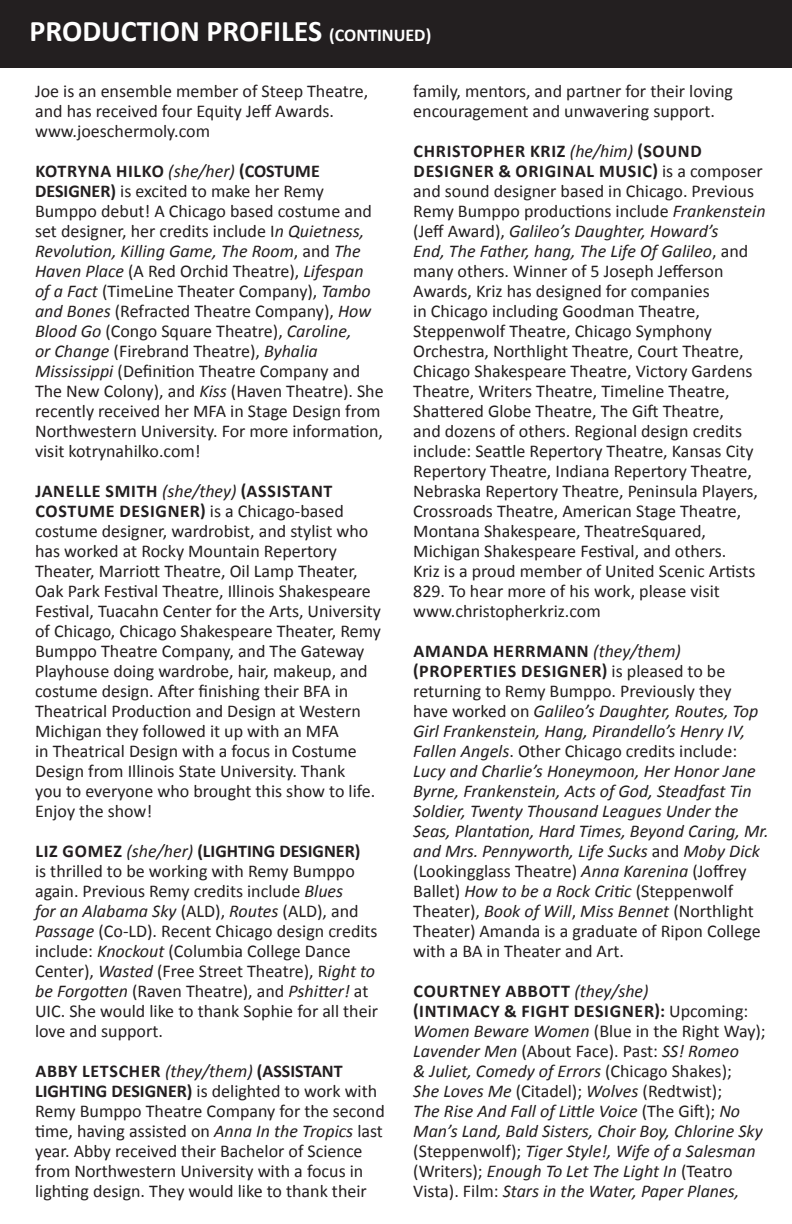
<style>
.page{position:relative;width:792px;height:1224px;background:#fff}
.page>*{position:absolute;margin:0;border:0;box-sizing:border-box;transform-origin:0 0}
.t1{font:700 30px "Calibri";color:#fff}
.t2{font:18px/20px "Calibri";color:#231f20}
.t3{font:italic 18px/20px "Calibri";color:#231f20}
.s1{font-size:18px}
.s2{font-weight:700}
.s3{font-style:italic}
.s4{font-weight:700;font-style:normal}
.s5{font-style:normal}
</style>
<div class="page">
<div style="left:0;top:0;width:792px;height:68px;background:#231f20"></div>
<h1 class="t1" style="left:30px;top:11px;width:403px">PRODUCTION PROFILES <span class="s1">(CONTINUED)</span></h1>
<p class="t2" style="left:35px;top:81px;width:335px">Joe is an ensemble member of Steep Theatre, and has received four Equity Jeff Awards. www.joeschermoly.com</p>
<p class="t2" style="left:35px;top:161px;width:350px"><span class="s2">KOTRYNA HILKO</span> <span class="s3">(she/her)</span> <span class="s2">(COSTUME DESIGNER)</span> is excited to make her Remy Bumppo debut! A Chicago based costume and set designer, her credits include I<span class="s3">n Quietness, Revolution, Killing Game, The Room</span>, and <span class="s3">The Haven Place</span> (A Red Orchid Theatre), <span class="s3">Lifespan<br>of a Fact</span> (TimeLine Theater Company), <span class="s3">Tambo and Bones</span> (Refracted Theatre Company), <span class="s3">How Blood Go</span> (Congo Square Theatre), <span class="s3">Caroline,<br>or Change</span> (Firebrand Theatre), <span class="s3">Byhalia Mississippi</span> (Definition Theatre Company and The New Colony), and <span class="s3">Kiss</span> (Haven Theatre). She recently received her MFA in Stage Design from Northwestern University. For more information, visit kotrynahilko.com!</p>
<p class="t2" style="left:35px;top:481px;width:347px"><span class="s2">JANELLE SMITH</span> <span class="s3">(she/they)</span> <span class="s2">(ASSISTANT COSTUME DESIGNER)</span> is a Chicago-based costume designer, wardrobist, and stylist who has worked at Rocky Mountain Repertory Theater, Marriott Theatre, Oil Lamp Theater, Oak Park Festival Theatre, Illinois Shakespeare Festival, Tuacahn Center for the Arts, University of Chicago, Chicago Shakespeare Theater, Remy Bumppo Theatre Company, and The Gateway Playhouse doing wardrobe, hair, makeup, and costume design. After finishing their BFA in Theatrical Production and Design at Western Michigan they followed it up with an MFA<br>in Theatrical Design with a focus in Costume Design from Illinois State University. Thank<br>you to everyone who brought this show to life.<br>Enjoy the show!</p>
<p class="t2" style="left:35px;top:841px;width:345px"><span class="s2">LIZ GOMEZ</span> <span class="s3">(she/her)</span> <span class="s2">(LIGHTING DESIGNER)<br></span>is thrilled to be working with Remy Bumppo again. Previous Remy credits include <span class="s3">Blues<br>for an Alabama Sky</span> (ALD), <span class="s3">Routes</span> (ALD), and <span class="s3">Passage</span> (Co-LD). Recent Chicago design credits include: <span class="s3">Knockout</span> (Columbia College Dance Center), <span class="s3">Wasted</span> (Free Street Theatre), R<span class="s3">ight to be Forgotten</span> (Raven Theatre), and <span class="s3">Pshitter!</span> at UIC. She would like to thank Sophie for all their love and support.</p>
<p class="t2" style="left:35px;top:1061px;width:351px"><span class="s2">ABBY LETSCHER</span> <span class="s3">(they/them)</span> <span class="s2">(ASSISTANT LIGHTING DESIGNER)</span> is delighted to work with Remy Bumppo Theatre Company for the second time, having assisted on <span class="s3">Anna In the Tropics</span> last year. Abby received their Bachelor of Science from Northwestern University with a focus in lighting design. They would like to thank their</p>
<p class="t2" style="left:413px;top:81px;width:321px">family, mentors, and partner for their loving encouragement and unwavering support.</p>
<p class="t2" style="left:413px;top:141px;width:354px"><span class="s2">CHRISTOPHER KRIZ</span> <span class="s3">(he/him)</span> <span class="s2">(SOUND DESIGNER &amp; ORIGINAL MUSIC)</span> is a composer and sound designer based in Chicago. Previous Remy Bumppo productions include <span class="s3">Frankenstein </span>(Jeff Award), <span class="s3">Galileo’s Daughter, Howard’s<br>End, The Father, hang, The Life Of Galileo</span>, and many others. Winner of 5 Joseph Jefferson Awards, Kriz has designed for companies<br>in Chicago including Goodman Theatre, Steppenwolf Theatre, Chicago Symphony Orchestra, Northlight Theatre, Court Theatre, Chicago Shakespeare Theatre, Victory Gardens Theatre, Writers Theatre, Timeline Theatre, Shattered Globe Theatre, The Gift Theatre,<br>and dozens of others. Regional design credits include: Seattle Repertory Theatre, Kansas City Repertory Theatre, Indiana Repertory Theatre, Nebraska Repertory Theatre, Peninsula Players, Crossroads Theatre, American Stage Theatre, Montana Shakespeare, TheatreSquared, Michigan Shakespeare Festival, and others.<br>Kriz is a proud member of United Scenic Artists 829. To hear more of his work, please visit www.christopherkriz.com</p>
<p class="t3" style="left:413px;top:640px;width:357px"><span class="s4">AMANDA HERRMANN</span> (they/them) <span class="s4">(PROPERTIES DESIGNER)</span> <span class="s5">is pleased to be returning to Remy Bumppo. Previously they have worked on</span> Galileo’s Daughter, Routes, Top Girl Frankenstein, Hang, Pirandello’s Henry IV, Fallen Angels<span class="s5">. Other Chicago credits include:<br></span>Lucy and Charlie’s Honeymoon, Her Honor Jane Byrne, Frankenstein, Acts of God, Steadfast Tin Soldier, Twenty Thousand Leagues Under the Seas, Plantation, Hard Times, Beyond Caring, Mr. and Mrs. Pennyworth, Life Sucks <span class="s5">and</span> Moby Dick <span class="s5">(Lookingglass Theatre)</span> Anna Karenina <span class="s5">(Joffrey Ballet)</span> How to be a Rock Critic <span class="s5">(Steppenwolf Theater),</span> Book of Will<span class="s5">,</span> Miss Bennet <span class="s5">(Northlight Theater) Amanda is a graduate of Ripon College with a BA in Theater and Art.</span></p>
<p class="t3" style="left:413px;top:980px;width:354px"><span class="s4">COURTNEY ABBOTT</span> (they/she)<br><span class="s4">(INTIMACY &amp; FIGHT DESIGNER):</span> <span class="s5">Upcoming:<br></span>Women Beware Women <span class="s5">(Blue in the Right Way); </span>Lavender Men <span class="s5">(About Face). Past:</span> SS! Romeo<br>&amp; Juliet, Comedy of Errors <span class="s5">(Chicago Shakes);<br></span>She Loves Me <span class="s5">(Citadel);</span> Wolves <span class="s5">(Redtwist);<br></span>The Rise And Fall of Little Voice <span class="s5">(The Gift);</span> No Man’s Land, Bald Sisters, Choir Boy, Chlorine Sky <span class="s5">(Steppenwolf);</span> Tiger Style!, Wife of a Salesman <span class="s5">(Writers);</span> Enough To Let The Light In <span class="s5">(Teatro Vista). Film:</span> Stars in the Water, Paper Planes,</p>
</div>
